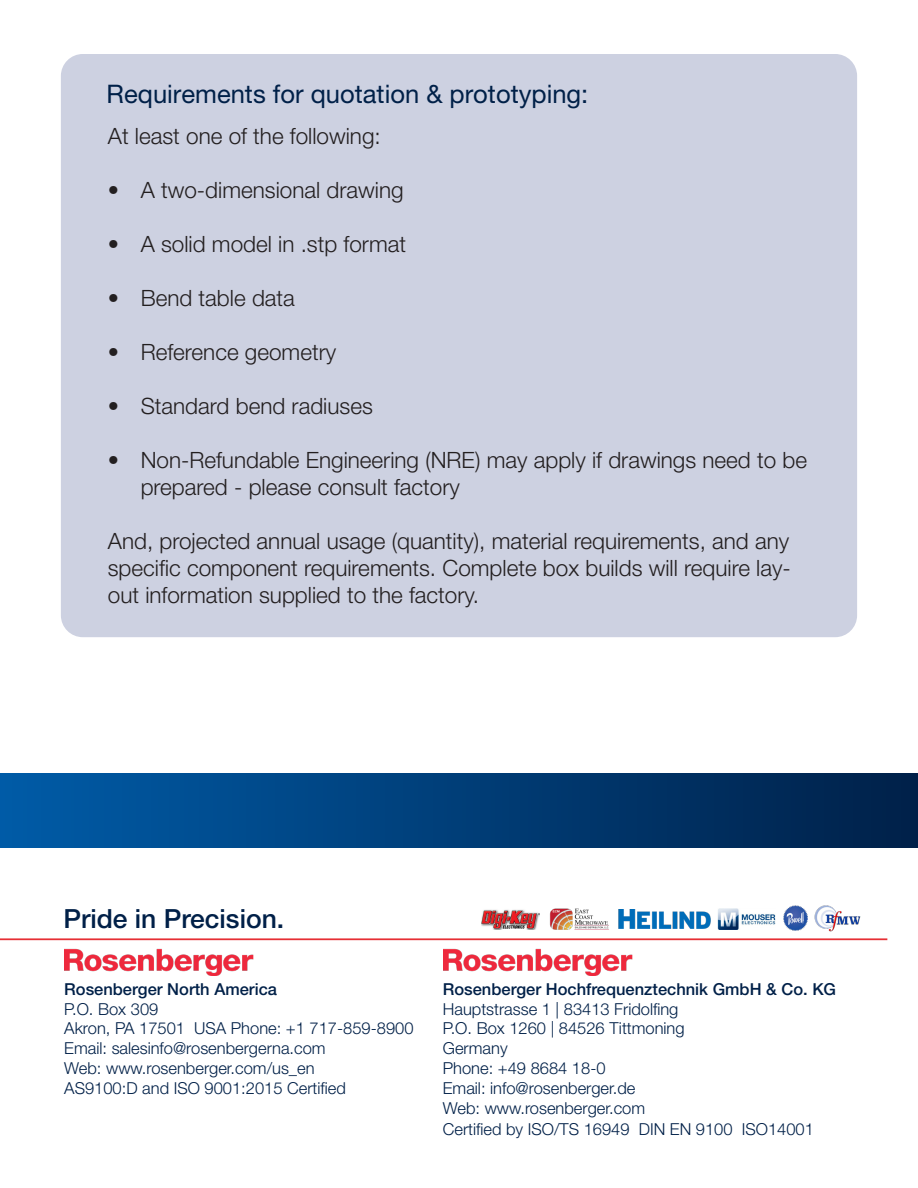
<style>
.page{position:relative;width:918px;height:1188px;background:#fff}
.page>*{position:absolute;margin:0;border:0;box-sizing:border-box;transform-origin:0 0}
.t1{font:500 26.4px "Helvetica Neue LT Pro";color:#002048}
.t2{font:25.5px "Helvetica Neue LT Pro";color:#002048}
.t3{font:300 22.5px/27px "Helvetica Neue LT Pro";color:#231f20}
.t4{font:300 16.5px/20px "Helvetica Neue LT Pro";color:#002048}
.s1{font-weight:500}
</style>
<div class="page">
<hr style="left:0;top:938px;width:887px;height:2px;background:#e62f35">
<img style="left:64px;top:948px;width:189px;height:27px">
<img style="left:444px;top:948px;width:189px;height:27px">
<img style="left:482px;top:909px;width:58px;height:20px">
<img style="left:549px;top:908px;width:60px;height:22px">
<img style="left:618px;top:909px;width:93px;height:20px">
<img style="left:718px;top:908px;width:58px;height:22px">
<img style="left:783px;top:906px;width:25px;height:24px">
<img style="left:814px;top:905px;width:47px;height:26px">
<div style="left:61px;top:54px;width:796px;height:583px;background:#cdd1e1;border-radius:22px"></div>
<div style="left:0;top:774px;width:918px;height:74px;background:linear-gradient(to right,#005ba7,#002149)"></div>
<p class="t2" style="left:107px;top:79px;width:483px">Requirements for quotation &amp; prototyping:</p>
<p class="t3" style="left:108px;top:122px;width:274px">At least one of the following:</p>
<p class="t3" style="left:108px;top:176px;width:297px">• A two-dimensional drawing</p>
<p class="t3" style="left:108px;top:230px;width:300px">• A solid model in .stp format</p>
<p class="t3" style="left:108px;top:284px;width:189px">• Bend table data</p>
<p class="t3" style="left:108px;top:338px;width:230px">• Reference geometry</p>
<p class="t3" style="left:108px;top:392px;width:267px">• Standard bend radiuses</p>
<p class="t3" style="left:141px;top:446px;width:668px;text-indent:-33px">• Non-Refundable Engineering (NRE) may apply if drawings need to be prepared - please consult factory</p>
<p class="t3" style="left:108px;top:527px;width:685px;text-align:justify">And, projected annual usage (quantity), material requirements, and any specific component requirements. Complete box builds will require lay&shy;out information supplied to the factory.</p>
<p class="t1" style="left:63px;top:903px;width:222px">Pride in Precision.</p>
<p class="t4" style="left:64px;top:979px;width:351px"><span class="s1">Rosenberger North America<br></span>P.O. Box 309<br>Akron, PA 17501 USA Phone: +1 717-859-8900<br>Email: salesinfo@rosenbergerna.com<br>Web: www.rosenberger.com/us_en</p>
<p class="t4" style="left:64px;top:1078px;width:283px">AS9100:D and ISO 9001:2015 Certified</p>
<p class="t4" style="left:443px;top:979px;width:395px"><span class="s1">Rosenberger Hochfrequenztechnik GmbH &amp; Co. KG<br></span>Hauptstrasse 1 | 83413 Fridolfing<br>P.O. Box 1260 | 84526 Tittmoning<br>Germany<br>Phone: +49 8684 18-0<br>Email: info@rosenberger.de<br>Web: www.rosenberger.com<br>Certified by ISO/TS 16949 DIN EN 9100 ISO14001</p>
</div>
